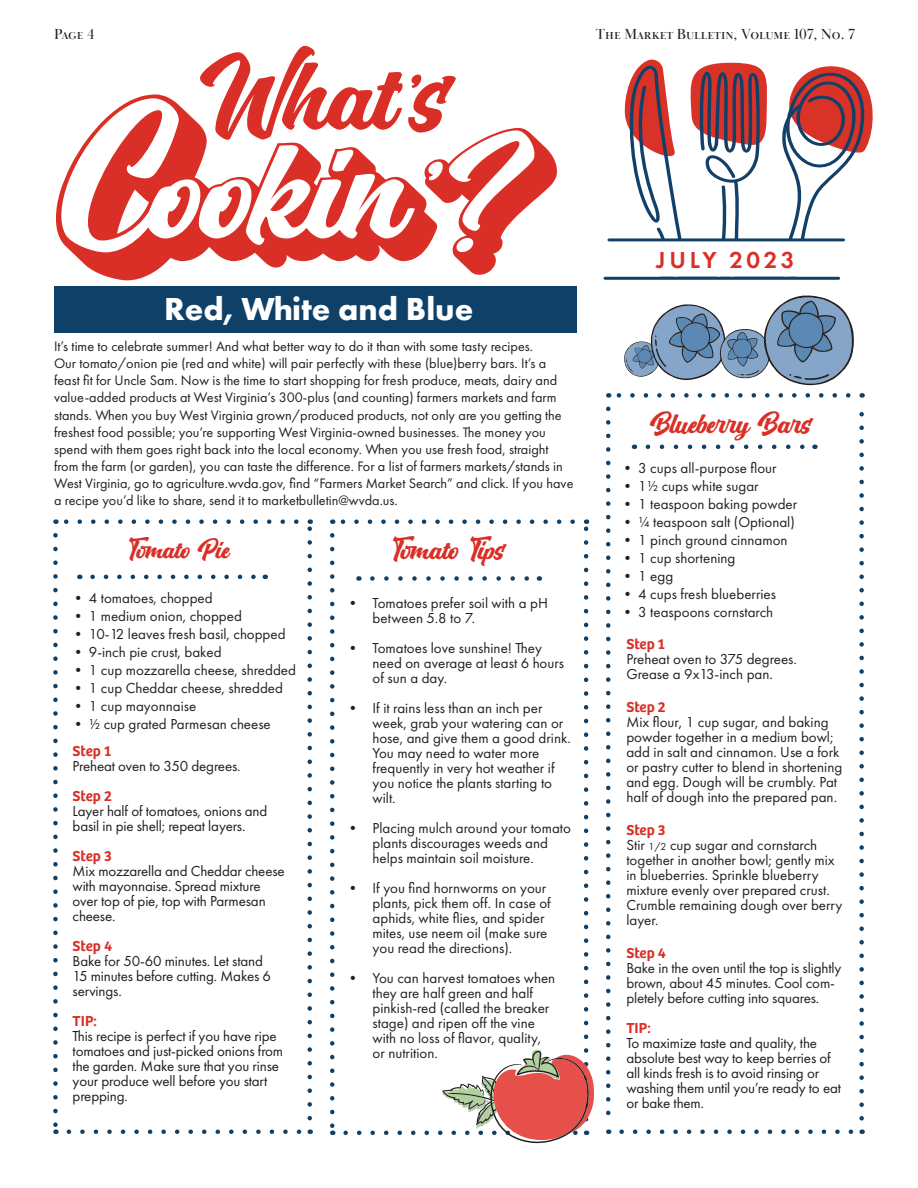
<style>
.page{position:relative;width:918px;height:1188px;background:#fff}
.page>*{position:absolute;margin:0;border:0;box-sizing:border-box;transform-origin:0 0}
.t1{font:75px "Vintage Scripter";color:#da2f26}
.t2{font:700 33px "Futura PT";color:#fff}
.t3{font:600 24px "Futura PT";letter-spacing:.15em;color:#da2f26}
.t4{font:21px "Vintage Scripter";color:#da2f26}
.t5{font:19.5px "Vintage Scripter";color:#da2f26}
.t6{font:15px/15px "Futura PT";color:#231f20}
.t7{font:15px/15px "Futura PT";letter-spacing:-.01em;color:#201d1e}
.t8{font:600 15px "Bree";letter-spacing:-.01em;color:#da2f26}
.t9{font:15px "Baskerville Display PT";color:#231f20}
.t10{font:14.25px/17.1px "Futura PT";color:#231f20}
.s1{font-size:10.5px}
</style>
<div class="page">
<svg style="left:56px;top:94px;width:501px;height:186px"></svg>
<svg style="left:59px;top:98px;width:478px;height:154px"></svg>
<svg style="left:709px;top:63px;width:44px;height:2px"></svg>
<svg style="left:641px;top:59px;width:21px;height:6px"></svg>
<svg style="left:864px;top:82px;width:9px;height:69px"></svg>
<svg style="left:607px;top:65px;width:257px;height:176px"></svg>
<hr style="left:604px;top:277px;width:236px;height:3px;background:#0f4067;border-radius:2px">
<div style="left:54px;top:286px;width:523px;height:47px;background:#0f4067"></div>
<svg style="left:69px;top:1130px;width:233px;height:4px"></svg>
<svg style="left:64px;top:519px;width:232px;height:5px"></svg>
<svg style="left:53px;top:535px;width:5px;height:599px"></svg>
<svg style="left:308px;top:519px;width:4px;height:599px"></svg>
<svg style="left:93px;top:575px;width:163px;height:4px"></svg>
<svg style="left:622px;top:1130px;width:232px;height:4px"></svg>
<svg style="left:616px;top:393px;width:232px;height:5px"></svg>
<svg style="left:606px;top:409px;width:4px;height:725px"></svg>
<svg style="left:859px;top:393px;width:5px;height:725px"></svg>
<svg style="left:648px;top:445px;width:157px;height:4px"></svg>
<svg style="left:330px;top:519px;width:264px;height:624px"></svg>
<svg style="left:624px;top:295px;width:230px;height:90px"></svg>
<p class="t9" style="left:54px;top:25px;width:42px">Page 4</p>
<p class="t9" style="left:596px;top:25px;width:261px">The Market Bulletin, Volume 107, No. 7</p>
<h1 class="t1" style="left:176px;top:70px;width:262px">What’s</h1>
<h2 class="t2" style="left:164px;top:288px;width:311px">Red, White and Blue</h2>
<p class="t10" style="left:54px;top:338px;width:521px">It’s time to celebrate summer! And what better way to do it than with some tasty recipes.<br>Our tomato/onion pie (red and white) will pair perfectly with these (blue)berry bars. It’s a feast fit for Uncle Sam. Now is the time to start shopping for fresh produce, meats, dairy and value-added products at West Virginia’s 300-plus (and counting) farmers markets and farm stands. When you buy West Virginia grown/produced products, not only are you getting the freshest food possible; you’re supporting West Virginia-owned businesses. The money you spend with them goes right back into the local economy. When you use fresh food, straight from the farm (or garden), you can taste the difference. For a list of farmers markets/stands in West Virginia, go to agriculture.wvda.gov, find “Farmers Market Search” and click. If you have a recipe you’d like to share, send it to marketbulletin@wvda.us.</p>
<h3 class="t5" style="left:122px;top:543px;width:107px">Tomato Pie</h3>
<p class="t6" style="left:71px;top:590px;width:143px">• 4 tomatoes, chopped</p>
<p class="t6" style="left:71px;top:608px;width:173px">• 1 medium onion, chopped</p>
<p class="t6" style="left:71px;top:626px;width:216px">• 10-12 leaves fresh basil, chopped</p>
<p class="t6" style="left:71px;top:644px;width:152px">• 9-inch pie crust, baked</p>
<p class="t6" style="left:71px;top:662px;width:227px">• 1 cup mozzarella cheese, shredded</p>
<p class="t6" style="left:71px;top:680px;width:214px">• 1 cup Cheddar cheese, shredded</p>
<p class="t6" style="left:71px;top:698px;width:127px">• 1 cup mayonnaise</p>
<p class="t6" style="left:71px;top:716px;width:202px">• ½ cup grated Parmesan cheese</p>
<p class="t8" style="left:73px;top:739px;width:40px">Step 1</p>
<p class="t7" style="left:73px;top:758px;width:170px">Preheat oven to 350 degrees.</p>
<p class="t8" style="left:73px;top:784px;width:41px">Step 2</p>
<p class="t7" style="left:73px;top:803px;width:196px">Layer half of tomatoes, onions and basil in pie shell; repeat layers.</p>
<p class="t8" style="left:73px;top:844px;width:41px">Step 3</p>
<p class="t7" style="left:73px;top:863px;width:214px">Mix mozzarella and Cheddar cheese with mayonnaise. Spread mixture over top of pie, top with Parmesan cheese.</p>
<p class="t8" style="left:73px;top:934px;width:41px">Step 4</p>
<p class="t7" style="left:73px;top:953px;width:200px">Bake for 50-60 minutes. Let stand<br>15 minutes before cutting. Makes 6 servings.</p>
<p class="t8" style="left:73px;top:1009px;width:26px">TIP:</p>
<p class="t7" style="left:73px;top:1028px;width:212px">This recipe is perfect if you have ripe tomatoes and just-picked onions from the garden. Make sure that you rinse your produce well before you start prepping.</p>
<h3 class="t4" style="left:385px;top:543px;width:118px">Tomato Tips</h3>
<p class="t6" style="left:373px;top:595px;width:177px;text-indent:-27px">• Tomatoes prefer soil with a pH between 5.8 to 7.</p>
<p class="t6" style="left:373px;top:640px;width:193px;text-indent:-27px">• Tomatoes love sunshine! They need on average at least 6 hours of sun a day.</p>
<p class="t6" style="left:373px;top:700px;width:200px;text-indent:-27px">• If it rains less than an inch per week, grab your watering can or hose, and give them a good drink.<br>You may need to water more frequently in very hot weather if you notice the plants starting to wilt.</p>
<p class="t6" style="left:373px;top:820px;width:200px;text-indent:-27px">• Placing mulch around your tomato plants discourages weeds and helps maintain soil moisture.</p>
<p class="t6" style="left:373px;top:880px;width:180px;text-indent:-27px">• If you find hornworms on your plants, pick them off. In case of aphids, white flies, and spider mites, use neem oil (make sure you read the directions).</p>
<p class="t6" style="left:373px;top:970px;width:184px;text-indent:-27px">• You can harvest tomatoes when they are half green and half pinkish-red (called the breaker stage) and ripen off the vine with no loss of flavor, quality, or nutrition.</p>
<h3 class="t3" style="left:656px;top:245px;width:140px">JULY 2023</h3>
<h3 class="t4" style="left:645px;top:417px;width:165px">Blueberry Bars</h3>
<p class="t6" style="left:620px;top:460px;width:158px">• 3 cups all-purpose flour</p>
<p class="t6" style="left:620px;top:478px;width:140px">• 11/2 cups white sugar</p>
<p class="t6" style="left:620px;top:496px;width:178px">• 1 teaspoon baking powder</p>
<p class="t6" style="left:620px;top:514px;width:176px">• 1/4 teaspoon salt (Optional)</p>
<p class="t6" style="left:620px;top:532px;width:169px">• 1 pinch ground cinnamon</p>
<p class="t6" style="left:620px;top:550px;width:117px">• 1 cup shortening</p>
<p class="t6" style="left:620px;top:568px;width:55px">• 1 egg</p>
<p class="t6" style="left:620px;top:586px;width:157px">• 4 cups fresh blueberries</p>
<p class="t6" style="left:620px;top:604px;width:155px">• 3 teaspoons cornstarch</p>
<p class="t8" style="left:626px;top:632px;width:40px">Step 1</p>
<p class="t6" style="left:626px;top:651px;width:172px">Preheat oven to 375 degrees.<br>Grease a 9x13-inch pan.</p>
<p class="t8" style="left:626px;top:695px;width:41px">Step 2</p>
<p class="t6" style="left:626px;top:714px;width:217px">Mix flour, 1 cup sugar, and baking powder together in a medium bowl; add in salt and cinnamon. Use a fork or pastry cutter to blend in shortening and egg. Dough will be crumbly. Pat half of dough into the prepared pan.</p>
<p class="t8" style="left:626px;top:818px;width:41px">Step 3</p>
<p class="t6" style="left:626px;top:837px;width:218px">Stir <span class="s1">1/2</span> cup sugar and cornstarch together in another bowl; gently mix in blueberries. Sprinkle blueberry mixture evenly over prepared crust.<br>Crumble remaining dough over berry layer.</p>
<p class="t8" style="left:626px;top:941px;width:41px">Step 4</p>
<p class="t6" style="left:626px;top:960px;width:216px">Bake in the oven until the top is slightly brown, about 45 minutes. Cool com&shy;pletely before cutting into squares.</p>
<p class="t8" style="left:626px;top:1016px;width:26px">TIP:</p>
<p class="t7" style="left:626px;top:1035px;width:216px">To maximize taste and quality, the absolute best way to keep berries of all kinds fresh is to avoid rinsing or washing them until you’re ready to eat or bake them.</p>
</div>
